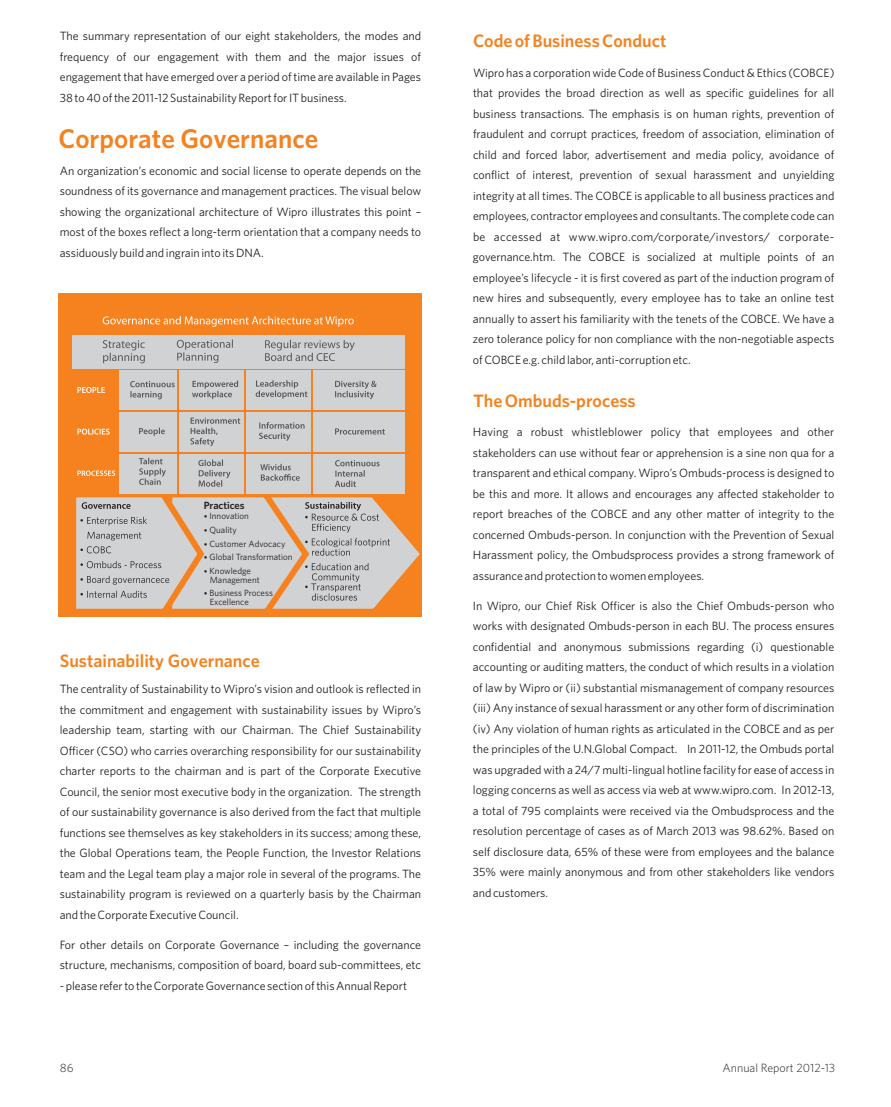
<style>
.page{position:relative;width:891px;height:1107px;background:#fff}
.page>*{position:absolute;margin:0;border:0;box-sizing:border-box;transform-origin:0 0}
.t1{font:27px "Whitney";color:#f5821f}
.t2{font:18px "Whitney";color:#f5821f}
.t3{font:12px/20.5px "Whitney";color:#231f20;text-align:justify}
.t4{font:300 12px "Whitney";color:#231f20}
.t5{font:12px "Whitney";color:#231f20}
.t6{font:10.5px "Whitney";color:#231f20}
.t7{font:9px/9.3px "Whitney";color:#231f20}
.s1{font-family:"Arial";font-weight:900;font-style:italic;font-size:7.5px}
</style>
<div class="page">
<div style="left:58px;top:293px;width:363px;height:324px;background:#f5821f"></div>
<div style="left:73px;top:335px;width:332px;height:33px;background:#d1d2d4"></div>
<div style="left:313px;top:454px;width:92px;height:39px;background:#d1d2d4"></div>
<div style="left:245px;top:454px;width:66px;height:39px;background:#d1d2d4"></div>
<div style="left:179px;top:454px;width:65px;height:39px;background:#d1d2d4"></div>
<div style="left:120px;top:454px;width:58px;height:39px;background:#d1d2d4"></div>
<div style="left:313px;top:412px;width:92px;height:40px;background:#d1d2d4"></div>
<div style="left:245px;top:412px;width:66px;height:40px;background:#d1d2d4"></div>
<div style="left:179px;top:412px;width:65px;height:40px;background:#d1d2d4"></div>
<div style="left:120px;top:412px;width:58px;height:40px;background:#d1d2d4"></div>
<div style="left:313px;top:370px;width:92px;height:40px;background:#d1d2d4"></div>
<div style="left:245px;top:370px;width:66px;height:40px;background:#d1d2d4"></div>
<div style="left:179px;top:370px;width:65px;height:40px;background:#d1d2d4"></div>
<div style="left:120px;top:370px;width:58px;height:40px;background:#d1d2d4"></div>
<svg style="left:103px;top:316px;width:251px;height:11px"></svg>
<svg style="left:77px;top:387px;width:28px;height:6px"></svg>
<svg style="left:77px;top:429px;width:33px;height:6px"></svg>
<svg style="left:130px;top:381px;width:45px;height:18px"></svg>
<svg style="left:139px;top:428px;width:26px;height:8px"></svg>
<svg style="left:190px;top:417px;width:50px;height:29px"></svg>
<svg style="left:259px;top:422px;width:46px;height:19px"></svg>
<svg style="left:335px;top:428px;width:50px;height:7px"></svg>
<svg style="left:192px;top:381px;width:46px;height:18px"></svg>
<svg style="left:256px;top:380px;width:51px;height:19px"></svg>
<svg style="left:335px;top:381px;width:42px;height:18px"></svg>
<svg style="left:103px;top:340px;width:42px;height:23px"></svg>
<svg style="left:177px;top:339px;width:56px;height:24px"></svg>
<svg style="left:265px;top:340px;width:90px;height:21px"></svg>
<hr style="left:244px;top:369px;width:2px;height:124px;background:#f5821f">
<svg style="left:76px;top:458px;width:344px;height:151px"></svg>
<p class="t3" style="left:60px;top:27px;width:363px">The summary representation of our eight stakeholders, the modes and frequency of our engagement with them and the major issues of engagement that have emerged over a period of time are available in Pages 38 to 40 of the 2011-12 Sustainability Report for IT business.</p>
<h1 class="t1" style="left:59px;top:129px;width:261px">Corporate Governance</h1>
<p class="t3" style="left:60px;top:161px;width:363px">An organization’s economic and social license to operate depends on the soundness of its governance and management practices. The visual below showing the organizational architecture of Wipro illustrates this point – most of the boxes reflect a long-term orientation that a company needs to assiduously build and ingrain into its DNA.</p>
<p class="t6" style="left:204px;top:502px;width:42px">Practices</p>
<p class="t7" style="left:204px;top:512px;width:47px"><span class="s1">•</span> Innovation</p>
<p class="t7" style="left:204px;top:526px;width:35px"><span class="s1">•</span> Quality</p>
<p class="t7" style="left:204px;top:539px;width:83px"><span class="s1">•</span> Customer Advocacy</p>
<p class="t7" style="left:204px;top:553px;width:90px"><span class="s1">•</span> Global Transformation</p>
<p class="t7" style="left:210px;top:567px;width:51px;text-indent:-6px"><span class="s1">•</span> Knowledge<br>Management</p>
<p class="t7" style="left:210px;top:589px;width:65px;text-indent:-6px"><span class="s1">•</span> Business Process<br>Excellence</p>
<h2 class="t2" style="left:60px;top:654px;width:202px">Sustainability Governance</h2>
<p class="t3" style="left:60px;top:680px;width:363px">The centrality of Sustainability to Wipro’s vision and outlook is reflected in the commitment and engagement with sustainability issues by Wipro’s leadership team, starting with our Chairman. The Chief Sustainability Officer (CSO) who carries overarching responsibility for our sustainability charter reports to the chairman and is part of the Corporate Executive Council, the senior most executive body in the organization. The strength of our sustainability governance is also derived from the fact that multiple functions see themselves as key stakeholders in its success; among these, the Global Operations team, the People Function, the Investor Relations team and the Legal team play a major role in several of the programs. The sustainability program is reviewed on a quarterly basis by the Chairman and the Corporate Executive Council.</p>
<p class="t3" style="left:60px;top:935px;width:363px">For other details on Corporate Governance – including the governance structure, mechanisms, composition of board, board sub-committees, etc</p>
<p class="t3" style="left:60px;top:976px;width:349px">- please refer to the Corporate Governance section of this Annual Report</p>
<h2 class="t2" style="left:473px;top:34px;width:195px">Code of Business Conduct</h2>
<p class="t3" style="left:473px;top:63px;width:363px">Wipro has a corporation wide Code of Business Conduct &amp; Ethics (COBCE) that provides the broad direction as well as specific guidelines for all business transactions. The emphasis is on human rights, prevention of fraudulent and corrupt practices, freedom of association, elimination of child and forced labor, advertisement and media policy, avoidance of conflict of interest, prevention of sexual harassment and unyielding integrity at all times. The COBCE is applicable to all business practices and employees, contractor employees and consultants. The complete code can be accessed at www.wipro.com/corporate/investors/ corporate&shy;governance.htm. The COBCE is socialized at multiple points of an employee’s lifecycle - it is first covered as part of the induction program of new hires and subsequently, every employee has to take an online test annually to assert his familiarity with the tenets of the COBCE. We have a zero tolerance policy for non compliance with the non-negotiable aspects of COBCE e.g. child labor, anti-corruption etc.</p>
<h2 class="t2" style="left:473px;top:394px;width:164px">The Ombuds-process</h2>
<p class="t3" style="left:473px;top:423px;width:363px">Having a robust whistleblower policy that employees and other stakeholders can use without fear or apprehension is a sine non qua for a transparent and ethical company. Wipro’s Ombuds-process is designed to be this and more. It allows and encourages any affected stakeholder to report breaches of the COBCE and any other matter of integrity to the concerned Ombuds-person. In conjunction with the Prevention of Sexual Harassment policy, the Ombudsprocess provides a strong framework of assurance and protection to women employees.</p>
<p class="t3" style="left:473px;top:596px;width:363px">In Wipro, our Chief Risk Officer is also the Chief Ombuds-person who works with designated Ombuds-person in each BU. The process ensures confidential and anonymous submissions regarding (i) questionable accounting or auditing matters, the conduct of which results in a violation of law by Wipro or (ii) substantial mismanagement of company resources (iii) Any instance of sexual harassment or any other form of discrimination (iv) Any violation of human rights as articulated in the COBCE and as per the principles of the U.N.Global Compact. In 2011-12, the Ombuds portal was upgraded with a 24/7 multi-lingual hotline facility for ease of access in logging concerns as well as access via web at www.wipro.com. In 2012-13, a total of 795 complaints were received via the Ombudsprocess and the resolution percentage of cases as of March 2013 was 98.62%. Based on self disclosure data, 65% of these were from employees and the balance 35% were mainly anonymous and from other stakeholders like vendors and customers.</p>
<p class="t5" style="left:60px;top:1061px;width:15px">86</p>
<p class="t4" style="left:723px;top:1064px;width:114px">Annual Report 2012-13</p>
</div>
